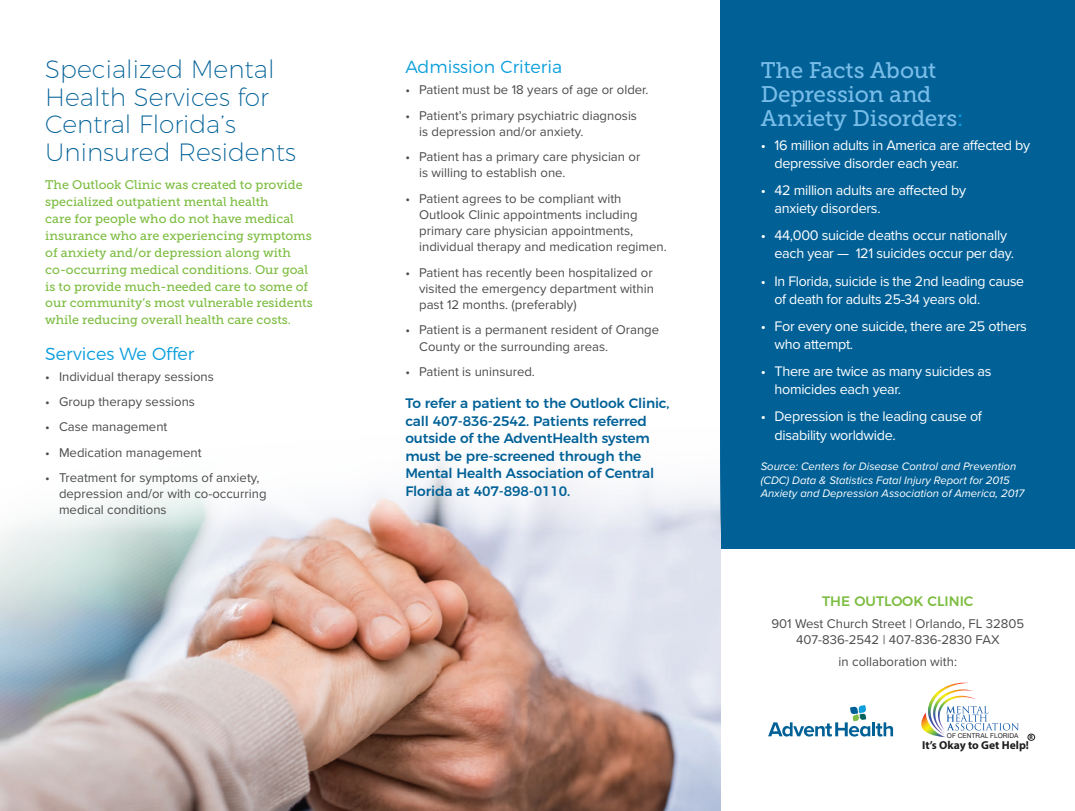
<style>
.page{position:relative;width:1075px;height:811px;background:#fff}
.page>*{position:absolute;margin:0;border:0;box-sizing:border-box;transform-origin:0 0}
.t1{font:200 25px/27.5px "Montserrat";color:#016197}
.t2{font:22.5px/23.8px "Museo Slab 500";letter-spacing:-.01em;color:#79bde9}
.t3{font:300 17.5px "Montserrat";color:#0c9fdc}
.t4{font:14.38px/18.1px "Proxima Nova";letter-spacing:-.02em;color:#fff}
.t5{font:500 13.75px/17.5px "Montserrat";letter-spacing:-.01em;color:#016197}
.t6{font:500 13.75px "Montserrat";color:#7dbd41}
.t7{font:13.12px/16.2px "Proxima Nova";color:#4b4c4d}
.t8{font:12.5px/16.9px "Museo Slab 500";color:#7dbd41}
.t9{font:700 11.5px "Myriad Pro";color:#201d1e}
.t10{font:italic 11.25px/13.8px "Proxima Nova";color:#fff}
.t11{font:6.62px "Microsoft Sans Serif";color:#201d1e}
.t12{font:700 5.62px "Myriad Pro";color:#201d1e}
.s1{color:#0c9fdc}
</style>
<div class="page">
<div style="left:720px;top:0;width:355px;height:548px;background:#016197"></div>
<img style="left:0;top:457px;width:720px;height:354px">
<svg style="left:768px;top:705px;width:125px;height:31px"></svg>
<svg style="left:921px;top:682px;width:97px;height:55px"></svg>
<div style="left:1027px;top:733px;width:8px;height:7px;border:1px solid #201d1e;border-radius:50%"></div>
<h1 class="t1" style="left:45px;top:53px;width:252px">Specialized Mental<br>Health Services for<br>Central Florida’s<br>Uninsured Residents</h1>
<p class="t8" style="left:45px;top:176px;width:269px">The Outlook Clinic was created to provide specialized outpatient mental health<br>care for people who do not have medical insurance who are experiencing symptoms of anxiety and/or depression along with co-occurring medical conditions. Our goal is to provide much-needed care to some of our community’s most vulnerable residents while reducing overall health care costs.</p>
<h3 class="t3" style="left:45px;top:340px;width:151px">Services We Offer</h3>
<p class="t7" style="left:45px;top:368px;width:170px">• Individual therapy sessions</p>
<p class="t7" style="left:45px;top:393px;width:151px">• Group therapy sessions</p>
<p class="t7" style="left:45px;top:418px;width:124px">• Case management</p>
<p class="t7" style="left:45px;top:443px;width:158px">• Medication management</p>
<p class="t7" style="left:59px;top:469px;width:209px;text-indent:-14px">• Treatment for symptoms of anxiety, depression and/or with co-occurring medical conditions</p>
<h3 class="t3" style="left:405px;top:54px;width:158px">Admission Criteria</h3>
<p class="t7" style="left:405px;top:81px;width:245px">• Patient must be 18 years of age or older.</p>
<p class="t7" style="left:419px;top:106px;width:219px;text-indent:-14px">• Patient’s primary psychiatric diagnosis is depression and/or anxiety.</p>
<p class="t7" style="left:419px;top:148px;width:223px;text-indent:-14px">• Patient has a primary care physician or is willing to establish one.</p>
<p class="t7" style="left:419px;top:189px;width:249px;text-indent:-14px">• Patient agrees to be compliant with Outlook Clinic appointments including primary care physician appointments, individual therapy and medication regimen.</p>
<p class="t7" style="left:419px;top:263px;width:236px;text-align:justify;text-indent:-14px">• Patient has recently been hospitalized or visited the emergency department within past 12 months. (preferably)</p>
<p class="t7" style="left:419px;top:321px;width:241px;text-indent:-14px">• Patient is a permanent resident of Orange<br>County or the surrounding areas.</p>
<p class="t7" style="left:405px;top:363px;width:131px">• Patient is uninsured.</p>
<p class="t5" style="left:405px;top:393px;width:266px">To refer a patient to the Outlook Clinic, call 407-836-2542. Patients referred outside of the AdventHealth system must be pre-screened through the Mental Health Association of Central Florida at 407-898-0110.</p>
<h2 class="t2" style="left:760px;top:59px;width:204px">The Facts About<br>Depression and<br>Anxiety Disorders<span class="s1">:</span></h2>
<p class="t4" style="left:774px;top:135px;width:257px;text-indent:-14px">• 16 million adults in America are affected by depressive disorder each year.</p>
<p class="t4" style="left:774px;top:180px;width:193px;text-indent:-14px">• 42 million adults are affected by anxiety disorders.</p>
<p class="t4" style="left:774px;top:226px;width:241px;text-indent:-14px">• 44,000 suicide deaths occur nationally each year — 121 suicides occur per day.</p>
<p class="t4" style="left:774px;top:271px;width:251px;text-indent:-14px">• In Florida, suicide is the 2nd leading cause of death for adults 25-34 years old.</p>
<p class="t4" style="left:774px;top:316px;width:254px;text-indent:-14px">• For every one suicide, there are 25 others who attempt.</p>
<p class="t4" style="left:774px;top:361px;width:219px;text-indent:-14px">• There are twice as many suicides as homicides each year.</p>
<p class="t4" style="left:774px;top:407px;width:209px;text-indent:-14px">• Depression is the leading cause of disability worldwide.</p>
<p class="t10" style="left:760px;top:458px;width:265px">Source: Centers for Disease Control and Prevention (CDC) Data &amp; Statistics Fatal Injury Report for 2015<br>Anxiety and Depression Association of America, 2017</p>
<p class="t6" style="left:822px;top:590px;width:153px">THE OUTLOOK CLINIC</p>
<p class="t7" style="left:771px;top:615px;width:254px;text-align:center">901 West Church Street | Orlando, FL 32805<br>407-836-2542 | 407-836-2830 FAX</p>
<p class="t7" style="left:838px;top:652px;width:120px">in collaboration with:</p>
<p class="t11" style="left:947px;top:731px;width:73px">OF CENTRAL FLORIDA</p>
<p class="t12" style="left:1029px;top:733px;width:5px">R</p>
<p class="t9" style="left:922px;top:737px;width:108px">It’s Okay to Get Help!</p>
</div>
